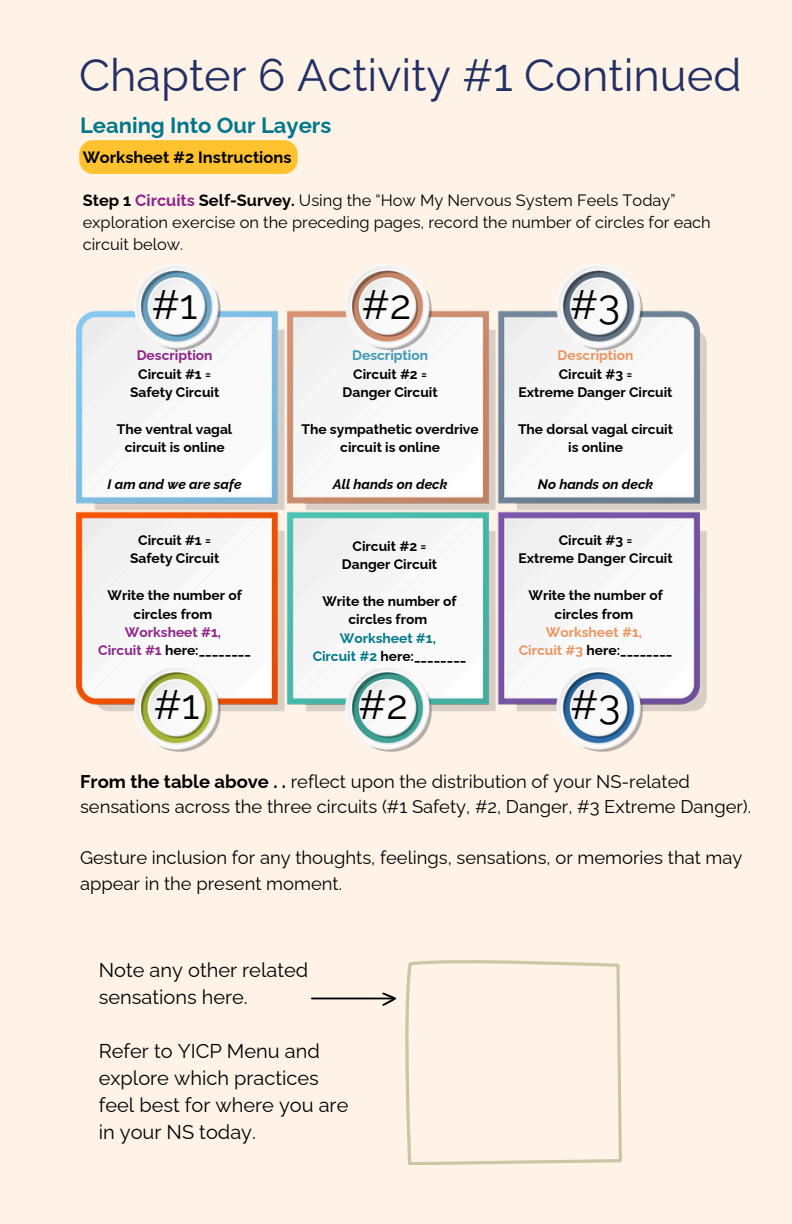
<style>
.page{position:relative;width:792px;height:1224px;background:#fff3e8}
.page>*{position:absolute;margin:0;border:0;box-sizing:border-box;transform-origin:0 0}
.t1{font:45.2px "Raleway";color:#223063}
.t2{font:41.2px "Raleway";color:#000}
.t3{font:700 22px "Raleway";color:#00788c}
.t4{font:20px/27px "Raleway";color:#000}
.t5{font:18.4px/25.6px "Raleway";color:#000}
.t6{font:16.4px/21.8px "Raleway";color:#000}
.t7{font:700 16.4px "Raleway";color:#000}
.t8{font:700 13.8px/18.4px "Raleway";color:#000;text-align:center}
.t9{font:italic 700 13.8px "Raleway";color:#000}
.t10{font:700 13.8px "Raleway";color:#8e2489}
.t11{font:700 13.8px "Raleway";color:#eb9661}
.t12{font:700 13.8px "Raleway";color:#00788c}
.t13{font:700 13.8px "Raleway";color:#3b98b7}
.s1{font-weight:700}
.s2{font-weight:700;color:#8e2489}
.s3{color:#8e2489}
.s4{color:#00788c}
.s5{color:#eb9661}
</style>
<div class="page">
<svg style="left:79px;top:140px;width:219px;height:34px;background:#ffc334"></svg>
<img style="left:77px;top:264px;width:630px;height:488px">
<svg style="left:405px;top:960px;width:216px;height:204px"></svg>
<svg style="left:311px;top:992px;width:85px;height:14px"></svg>
<h1 class="t1" style="left:79px;top:48px;width:664px">Chapter 6 Activity #1 Continued</h1>
<h2 class="t3" style="left:80px;top:113px;width:253px">Leaning Into Our Layers</h2>
<p class="t7" style="left:83px;top:147px;width:210px">Worksheet #2 Instructions</p>
<h5 class="t6" style="left:83px;top:190px;width:630px"><span class="s1">Step 1</span> <span class="s2">Circuits</span> <span class="s1">Self-Survey.</span> Using the “How My Nervous System Feels Today” exploration exercise on the preceding pages, record the number of circles for each circuit below.</h5>
<h1 class="t2" style="left:152px;top:281px;width:47px">#1</h1>
<h1 class="t10" style="left:137px;top:347px;width:77px">Description</h1>
<p class="t8" style="left:138px;top:365px;width:74px">Circuit #1 =</p>
<p class="t8" style="left:130px;top:383px;width:91px">Safety Circuit</p>
<p class="t8" style="left:117px;top:420px;width:117px">The ventral vagal circuit is online</p>
<p class="t9" style="left:108px;top:476px;width:136px">I am and we are safe</p>
<p class="t8" style="left:138px;top:531px;width:74px">Circuit #1 =</p>
<p class="t8" style="left:130px;top:549px;width:91px">Safety Circuit</p>
<p class="t8" style="left:108px;top:586px;width:136px">Write the number of circles from</p>
<p class="t10" style="left:125px;top:624px;width:98px">Worksheet #1,</p>
<p class="t8" style="left:98px;top:641px;width:154px"><span class="s3">Circuit #1</span> here:________</p>
<p class="t2" style="left:154px;top:680px;width:47px">#1</p>
<p class="t2" style="left:362px;top:281px;width:51px">#2</p>
<p class="t13" style="left:352px;top:347px;width:77px">Description</p>
<p class="t8" style="left:353px;top:365px;width:75px">Circuit #2 =</p>
<p class="t8" style="left:343px;top:383px;width:97px">Danger Circuit</p>
<p class="t8" style="left:302px;top:420px;width:179px">The sympathetic overdrive</p>
<p class="t8" style="left:340px;top:438px;width:101px">circuit is online</p>
<p class="t9" style="left:333px;top:476px;width:116px">All hands on deck</p>
<p class="t8" style="left:353px;top:537px;width:75px">Circuit #2 =</p>
<p class="t8" style="left:342px;top:555px;width:97px">Danger Circuit</p>
<p class="t8" style="left:322px;top:592px;width:136px">Write the number of circles from</p>
<p class="t12" style="left:340px;top:630px;width:98px">Worksheet #1,</p>
<p class="t8" style="left:313px;top:647px;width:155px"><span class="s4">Circuit #2</span> here:________</p>
<p class="t2" style="left:359px;top:680px;width:51px">#2</p>
<p class="t2" style="left:570px;top:281px;width:51px">#3</p>
<p class="t11" style="left:558px;top:347px;width:77px">Description</p>
<p class="t8" style="left:559px;top:365px;width:75px">Circuit #3 =</p>
<p class="t8" style="left:519px;top:383px;width:156px">Extreme Danger Circuit</p>
<p class="t8" style="left:518px;top:420px;width:157px">The dorsal vagal circuit is online</p>
<p class="t9" style="left:538px;top:476px;width:117px">No hands on deck</p>
<p class="t8" style="left:559px;top:531px;width:75px">Circuit #3 =</p>
<h1 class="t8" style="left:519px;top:549px;width:156px">Extreme Danger Circuit</h1>
<h1 class="t8" style="left:529px;top:586px;width:136px">Write the number of circles from</h1>
<h1 class="t11" style="left:546px;top:624px;width:98px">Worksheet #1,</h1>
<h4 class="t8" style="left:519px;top:641px;width:155px"><span class="s5">Circuit #3</span> here:________</h4>
<p class="t2" style="left:571px;top:680px;width:51px">#3</p>
<h6 class="t5" style="left:80px;top:769px;width:673px"><span class="s1">From the table above . .</span> reflect upon the distribution of your NS-related sensations across the three circuits (#1 Safety, #2, Danger, #3 Extreme Danger).</h6>
<p class="t5" style="left:80px;top:845px;width:664px">Gesture inclusion for any thoughts, feelings, sensations, or memories that may appear in the present moment.</p>
<h4 class="t4" style="left:99px;top:956px;width:211px">Note any other related sensations here.</h4>
<h3 class="t4" style="left:99px;top:1037px;width:251px">Refer to YICP Menu and explore which practices feel best for where you are in your NS today.</h3>
</div>
